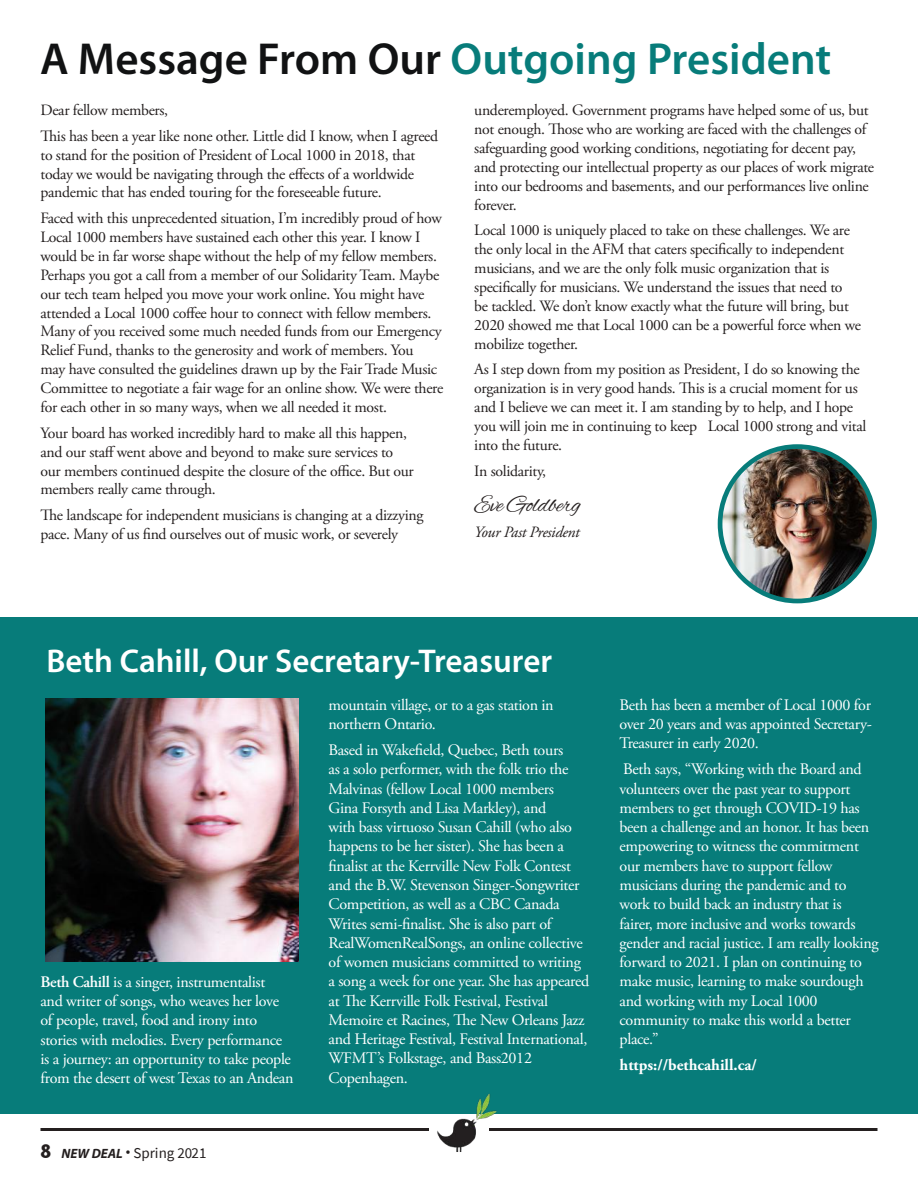
<style>
.page{position:relative;width:918px;height:1188px;background:#fff}
.page>*{position:absolute;margin:0;border:0;box-sizing:border-box;transform-origin:0 0}
.t1{font:600 45px "Myriad Pro";color:#077c7a}
.t2{font:600 33px "Myriad Pro";color:#fff}
.t3{font:24px "Alex Brush";letter-spacing:-.02em;color:#241f1f}
.t4{font:16.05px/19.2px "Adobe Garamond Pro";letter-spacing:-.02em;color:#fff}
.t5{font:700 16.05px "Adobe Garamond Pro";color:#fff}
.t6{font:15.75px/18.9px "Adobe Garamond Pro";letter-spacing:-.02em;color:#241f1f}
.t7{font:italic 15.75px "Adobe Garamond Pro";letter-spacing:-.02em;color:#241f1f}
.t8{font:15px "Source Sans Pro";color:#241f1f}
.s1{color:#111213}
.s2{font-weight:600}
.s3{font-family:"Abadi";font-weight:800;font-stretch:condensed;font-size:21px}
.s4{font-family:"Myriad Pro";font-weight:700;font-style:italic;font-size:13.5px}
</style>
<div class="page">
<hr style="left:40px;top:1128px;width:838px;height:3px;background:#241f1f">
<div style="left:429px;top:1120px;width:60px;height:48px;background:#fff"></div>
<img style="left:436px;top:1113px;width:61px;height:39px">
<div style="left:0;top:617px;width:918px;height:496px;background:#077c7a"></div>
<img style="left:46px;top:698px;width:252px;height:263px">
<img style="left:720px;top:447px;width:154px;height:154px;border-radius:77px">
<div style="left:718px;top:444px;width:159px;height:159px;border:5px solid #077c7a;border-radius:50%"></div>
<h1 class="t1" style="left:40px;top:31px;width:793px"><span class="s1">A Message From Our</span> Outgoing President</h1>
<p class="t6" style="left:40px;top:98px;width:399px;line-height:25.7px">Dear fellow members,<br>This has been a year like none other. Little did I know, when I agreed</p>
<p class="t6" style="left:40px;top:146px;width:376px;text-align:justify">to stand for the position of President of Local 1000 in 2018, that today we would be navigating through the effects of a worldwide pandemic that has ended touring for the foreseeable future.</p>
<p class="t6" style="left:40px;top:209px;width:404px">Faced with this unprecedented situation, I’m incredibly proud of how Local 1000 members have sustained each other this year. I know I would be in far worse shape without the help of my fellow members.<br>Perhaps you got a call from a member of our Solidarity Team. Maybe our tech team helped you move your work online. You might have attended a Local 1000 coffee hour to connect with fellow members.<br>Many of you received some much needed funds from our Emergency Relief Fund, thanks to the generosity and work of members. You<br>may have consulted the guidelines drawn up by the Fair Trade Music Committee to negotiate a fair wage for an online show. We were there for each other in so many ways, when we all needed it most.</p>
<p class="t6" style="left:40px;top:424px;width:375px">Your board has worked incredibly hard to make all this happen, and our staff went above and beyond to make sure services to our members continued despite the closure of the office. But our members really came through.</p>
<p class="t6" style="left:40px;top:506px;width:384px">The landscape for independent musicians is changing at a dizzying pace. Many of us find ourselves out of music work, or severely</p>
<p class="t6" style="left:474px;top:101px;width:401px">underemployed. Government programs have helped some of us, but not enough. Those who are working are faced with the challenges of safeguarding good working conditions, negotiating for decent pay, and protecting our intellectual property as our places of work migrate into our bedrooms and basements, and our performances live online forever.</p>
<p class="t6" style="left:474px;top:221px;width:388px">Local 1000 is uniquely placed to take on these challenges. We are the only local in the AFM that caters specifically to independent musicians, and we are the only folk music organization that is specifically for musicians. We understand the issues that need to<br>be tackled. We don’t know exactly what the future will bring, but 2020 showed me that Local 1000 can be a powerful force when we mobilize together.</p>
<p class="t6" style="left:474px;top:360px;width:394px">As I step down from my position as President, I do so knowing the organization is in very good hands. This is a crucial moment for us and I believe we can meet it. I am standing by to help, and I hope you will join me in continuing to keep Local 1000 strong and vital into the future.</p>
<p class="t6" style="left:474px;top:462px;width:73px">In solidarity,</p>
<h3 class="t3" style="left:474px;top:491px;width:108px">Eve Goldberg</h3>
<p class="t7" style="left:474px;top:522px;width:107px">Your Past President</p>
<h2 class="t2" style="left:46px;top:640px;width:507px">Beth Cahill, Our Secretary-Treasurer</h2>
<p class="t4" style="left:329px;top:696px;width:227px">mountain village, or to a gas station in northern Ontario.</p>
<p class="t4" style="left:329px;top:741px;width:262px">Based in Wakefield, Quebec, Beth tours<br>as a solo performer, with the folk trio the Malvinas (fellow Local 1000 members<br>Gina Forsyth and Lisa Markley), and<br>with bass virtuoso Susan Cahill (who also happens to be her sister). She has been a finalist at the Kerrville New Folk Contest and the B.W. Stevenson Singer-Songwriter Competition, as well as a CBC Canada Writes semi-finalist. She is also part of RealWomenRealSongs, an online collective of women musicians committed to writing a song a week for one year. She has appeared at The Kerrville Folk Festival, Festival Memoire et Racines, The New Orleans Jazz and Heritage Festival, Festival International, WFMT’s Folkstage, and Bass2012<br>Copenhagen.</p>
<p class="t4" style="left:40px;top:973px;width:255px"><span class="s2">Beth Cahill</span> is a singer, instrumentalist<br>and writer of songs, who weaves her love of people, travel, food and irony into stories with melodies. Every performance is a journey: an opportunity to take people from the desert of west Texas to an Andean</p>
<p class="t8" style="left:41px;top:1143px;width:167px"><span class="s3">8</span> <span class="s4">NEW DEAL</span> • Spring 2021</p>
<p class="t4" style="left:620px;top:696px;width:254px;text-align:justify">Beth has been a member of Local 1000 for over 20 years and was appointed Secretary-Treasurer in early 2020.</p>
<p class="t4" style="left:620px;top:760px;width:261px">Beth says, “Working with the Board and volunteers over the past year to support members to get through COVID-19 has been a challenge and an honor. It has been empowering to witness the commitment our members have to support fellow musicians during the pandemic and to work to build back an industry that is fairer, more inclusive and works towards gender and racial justice. I am really looking forward to 2021. I plan on continuing to make music, learning to make sourdough and working with my Local 1000 community to make this world a better place.”</p>
<p class="t5" style="left:620px;top:1056px;width:139px">https://bethcahill.ca/</p>
</div>
